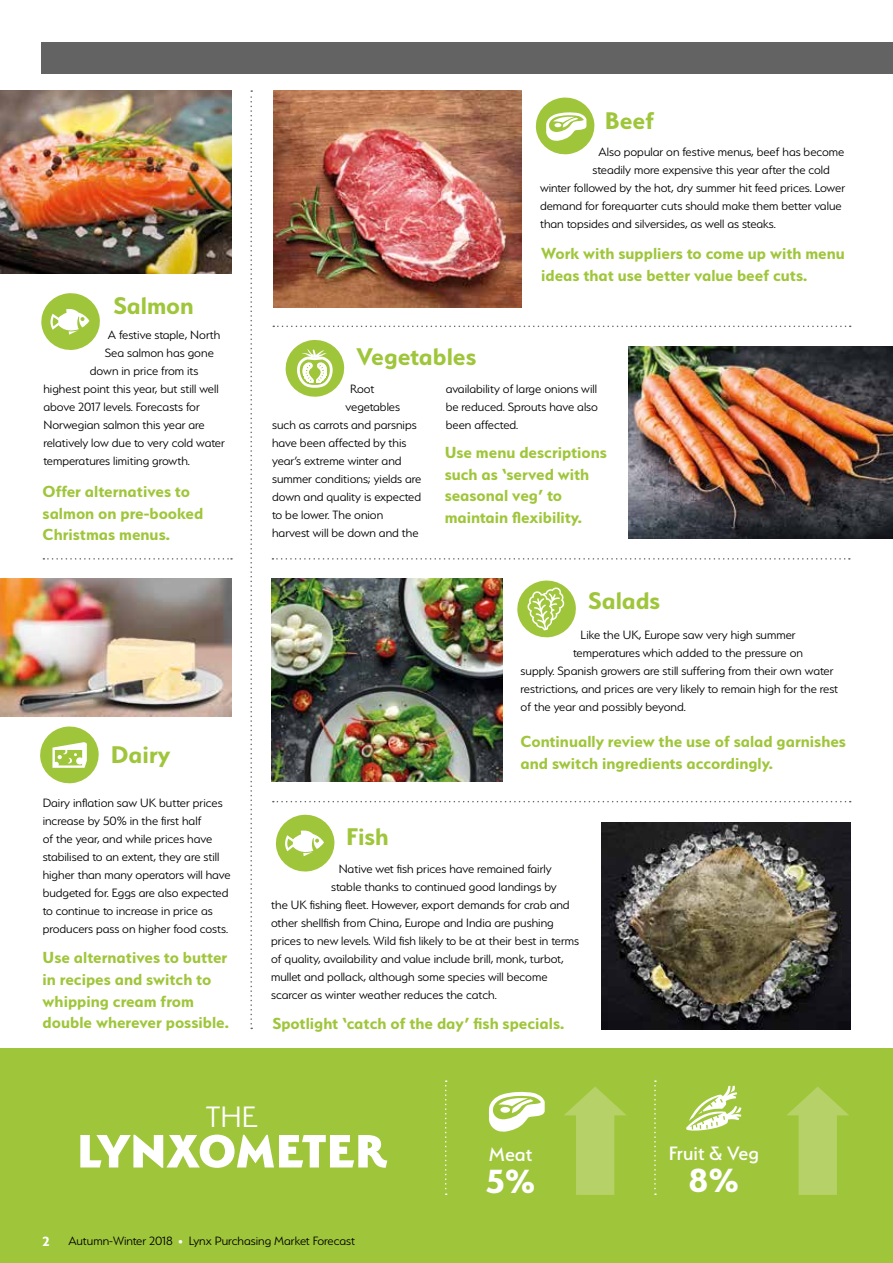
<style>
.page{position:relative;width:893px;height:1263px;background:#fff}
.page>*{position:absolute;margin:0;border:0;box-sizing:border-box;transform-origin:0 0}
.t1{font:800 52.35px "Serenity";color:#fff}
.t2{font:700 37.5px "Serenity";color:#fff}
.t3{font:300 33px "Serenity";color:#fff}
.t4{font:700 27px "Serenity";color:#9fc63b}
.t5{font:500 21.6px "Serenity";color:#fff}
.t6{font:700 18px/21.6px "Serenity";color:#9fc63b}
.t7{font:300 13.5px/18px "Serenity";color:#000;text-align:justify}
.s1{font-weight:700;font-size:15px;color:#fff}
.s2{font-size:10.5px;color:#fff}
</style>
<div class="page">
<div style="left:0;top:1225px;width:893px;height:38px;background:#9fc63b"></div>
<div style="left:0;top:1048px;width:893px;height:177px;background:#9fc63b"></div>
<div style="left:42px;top:43px;width:851px;height:31px;background:#646363"></div>
<svg style="left:273px;top:326px;width:578px;height:1px"></svg>
<svg style="left:272px;top:558px;width:578px;height:2px"></svg>
<svg style="left:43px;top:558px;width:189px;height:2px"></svg>
<svg style="left:273px;top:801px;width:578px;height:1px"></svg>
<svg style="left:250px;top:90px;width:2px;height:939px"></svg>
<svg style="left:654px;top:1080px;width:2px;height:115px"></svg>
<svg style="left:445px;top:1080px;width:2px;height:115px"></svg>
<svg style="left:489px;top:1092px;width:56px;height:40px"></svg>
<svg style="left:686px;top:1086px;width:55px;height:45px"></svg>
<svg style="left:564px;top:1087px;width:62px;height:108px"></svg>
<svg style="left:787px;top:1087px;width:62px;height:108px"></svg>
<img style="left:273px;top:90px;width:248px;height:217px">
<img style="left:0;top:578px;width:232px;height:138px">
<img style="left:0;top:90px;width:232px;height:183px">
<svg style="left:535px;top:97px;width:60px;height:58px"></svg>
<img style="left:629px;top:347px;width:264px;height:191px">
<svg style="left:40px;top:726px;width:59px;height:58px"></svg>
<svg style="left:285px;top:339px;width:60px;height:58px"></svg>
<img style="left:601px;top:822px;width:249px;height:207px">
<img style="left:272px;top:578px;width:230px;height:203px">
<svg style="left:275px;top:814px;width:60px;height:58px"></svg>
<svg style="left:41px;top:293px;width:59px;height:57px"></svg>
<svg style="left:517px;top:580px;width:59px;height:58px"></svg>
<h3 class="t4" style="left:605px;top:106px;width:51px">Beef</h3>
<p class="t7" style="left:598px;top:143px;width:247px">Also popular on festive menus, beef has become</p>
<p class="t7" style="left:592px;top:161px;width:239px">steadily more expensive this year after the cold</p>
<p class="t7" style="left:540px;top:179px;width:307px">winter followed by the hot, dry summer hit feed prices. Lower</p>
<p class="t7" style="left:540px;top:197px;width:303px">demand for forequarter cuts should make them better value</p>
<p class="t7" style="left:540px;top:215px;width:237px">than topsides and silversides, as well as steaks.</p>
<h3 class="t4" style="left:113px;top:291px;width:82px">Salmon</h3>
<p class="t7" style="left:108px;top:326px;width:114px">A festive staple, North</p>
<p class="t7" style="left:105px;top:344px;width:110px">Sea salmon has gone</p>
<p class="t7" style="left:90px;top:362px;width:110px">down in price from its</p>
<p class="t7" style="left:43px;top:380px;width:177px">highest point this year, but still well</p>
<p class="t7" style="left:43px;top:398px;width:158px">above 2017 levels. Forecasts for</p>
<p class="t7" style="left:43px;top:416px;width:163px">Norwegian salmon this year are</p>
<p class="t7" style="left:43px;top:434px;width:183px">relatively low due to very cold water</p>
<p class="t7" style="left:43px;top:452px;width:148px">temperatures limiting growth.</p>
<h3 class="t6" style="left:43px;top:480px;width:162px">Offer alternatives to salmon on pre-booked<br>Christmas menus.</h3>
<h3 class="t4" style="left:111px;top:740px;width:61px">Dairy</h3>
<p class="t7" style="left:43px;top:793px;width:189px;text-align:left">Dairy inflation saw UK butter prices increase by 50% in the first half<br>of the year, and while prices have stabilised to an extent, they are still higher than many operators will have budgeted for. Eggs are also expected to continue to increase in price as producers pass on higher food costs.</p>
<h3 class="t6" style="left:43px;top:947px;width:188px">Use alternatives to butter in recipes and switch to whipping cream from double wherever possible.</h3>
<h3 class="t4" style="left:357px;top:341px;width:121px">Vegetables</h3>
<h3 class="t6" style="left:541px;top:243px;width:305px">Work with suppliers to come up with menu ideas that use better value beef cuts.</h3>
<p class="t7" style="left:350px;top:380px;width:26px">Root</p>
<p class="t7" style="left:346px;top:398px;width:56px">vegetables</p>
<p class="t7" style="left:272px;top:416px;width:146px">such as carrots and parsnips</p>
<p class="t7" style="left:272px;top:434px;width:136px">have been affected by this</p>
<p class="t7" style="left:272px;top:452px;width:131px">year’s extreme winter and</p>
<p class="t7" style="left:272px;top:470px;width:151px">summer conditions; yields are</p>
<p class="t7" style="left:272px;top:488px;width:151px">down and quality is expected</p>
<p class="t7" style="left:272px;top:506px;width:113px">to be lower. The onion</p>
<p class="t7" style="left:272px;top:524px;width:148px">harvest will be down and the</p>
<h3 class="t4" style="left:346px;top:822px;width:44px">Fish</h3>
<p class="t7" style="left:446px;top:380px;width:154px">availability of large onions will be reduced. Sprouts have also been affected.</p>
<h3 class="t6" style="left:445px;top:441px;width:164px">Use menu descriptions such as ‘served with seasonal veg’ to maintain flexibility.</h3>
<h3 class="t4" style="left:588px;top:585px;width:74px">Salads</h3>
<p class="t7" style="left:581px;top:626px;width:217px">Like the UK, Europe saw very high summer</p>
<p class="t7" style="left:573px;top:644px;width:231px">temperatures which added to the pressure on</p>
<p class="t7" style="left:521px;top:662px;width:314px">supply. Spanish growers are still suffering from their own water</p>
<p class="t7" style="left:521px;top:680px;width:319px">restrictions, and prices are very likely to remain high for the rest</p>
<p class="t7" style="left:521px;top:698px;width:167px">of the year and possibly beyond.</p>
<h3 class="t6" style="left:521px;top:730px;width:327px">Continually review the use of salad garnishes and switch ingredients accordingly.</h3>
<p class="t7" style="left:339px;top:860px;width:215px">Native wet fish prices have remained fairly</p>
<p class="t7" style="left:331px;top:878px;width:227px">stable thanks to continued good landings by</p>
<p class="t7" style="left:271px;top:896px;width:300px">the UK fishing fleet. However, export demands for crab and</p>
<p class="t7" style="left:271px;top:914px;width:284px">other shellfish from China, Europe and India are pushing</p>
<p class="t7" style="left:271px;top:932px;width:309px">prices to new levels. Wild fish likely to be at their best in terms</p>
<p class="t7" style="left:271px;top:950px;width:294px">of quality, availability and value include brill, monk, turbot,</p>
<p class="t7" style="left:271px;top:968px;width:278px">mullet and pollack, although some species will become</p>
<p class="t7" style="left:271px;top:986px;width:227px">scarcer as winter weather reduces the catch.</p>
<h3 class="t6" style="left:272px;top:1012px;width:293px">Spotlight ‘catch of the day’ fish specials.</h3>
<h3 class="t3" style="left:206px;top:1099px;width:53px">THE</h3>
<h1 class="t1" style="left:77px;top:1121px;width:311px">LYNXOMETER</h1>
<p class="t7" style="left:43px;top:1232px;width:314px"><span class="s1">2</span> Autumn-Winter 2018 <span class="s2">•</span> Lynx Purchasing Market Forecast</p>
<h3 class="t5" style="left:489px;top:1143px;width:45px">Meat</h3>
<h2 class="t2" style="left:486px;top:1160px;width:51px">5%</h2>
<h3 class="t5" style="left:669px;top:1141px;width:92px">Fruit &amp; Veg</h3>
<h2 class="t2" style="left:688px;top:1159px;width:52px">8%</h2>
</div>
